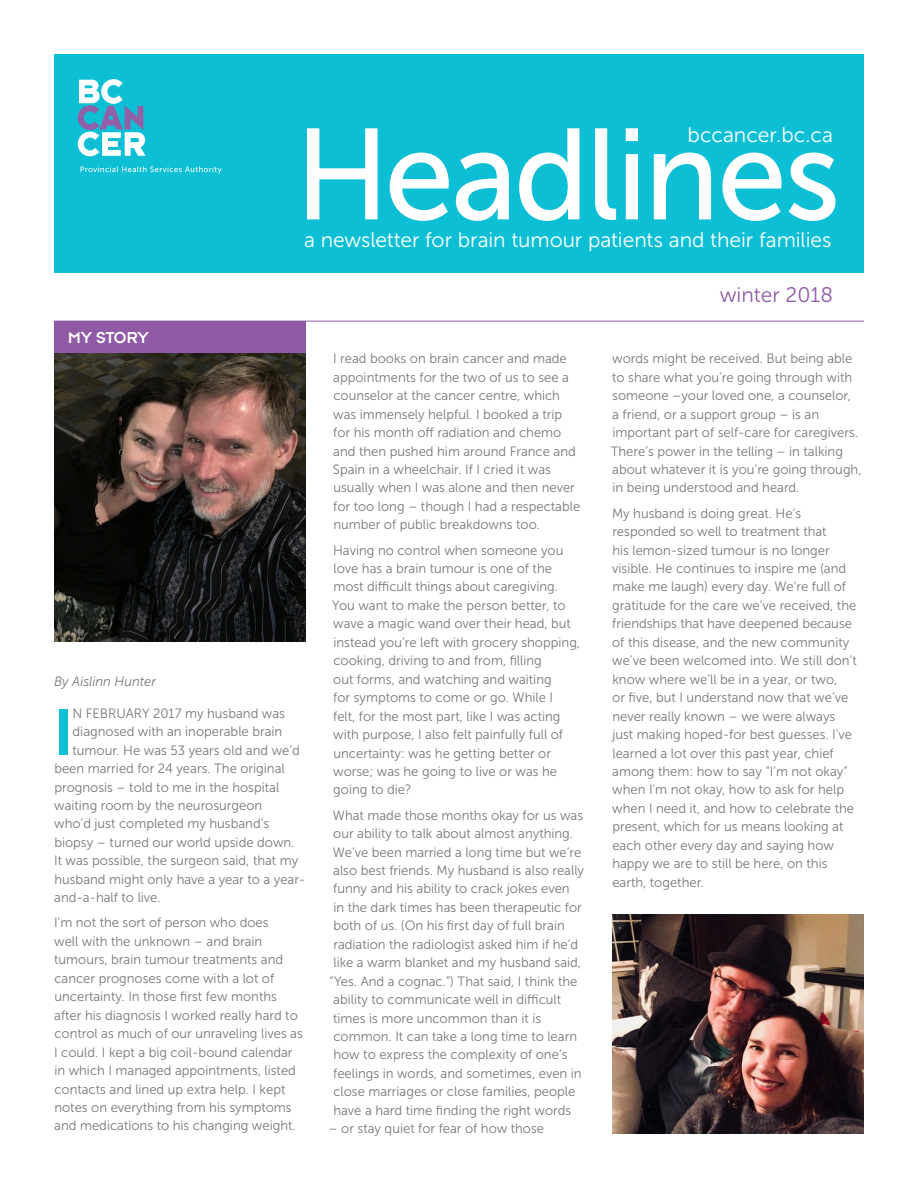
<style>
.page{position:relative;width:918px;height:1188px;background:#fff}
.page>*{position:absolute;margin:0;border:0;box-sizing:border-box;transform-origin:0 0}
.body_no_indent{font:129px "Museo Sans 500";letter-spacing:-.025em;color:#fff}
.body_no_indent-2{font:68.85px "Typeface Six Point Five OT";color:#0dbfd5}
.t1{font:21px "Museo Sans 300";letter-spacing:-.005em;color:#fff}
.t2{font:21px "Museo Sans 300";color:#905aa6}
.t3{font:16.5px "Typeface Six Point Five OT";letter-spacing:.005em;color:#fff}
.body_no_indent-3{font:13.5px/18.5px "Museo Sans 300";color:#77777a}
.body_no_indent-4{font:italic 13.5px "Museo Sans 300";color:#77777a}
</style>
<div class="page">
<div style="left:54px;top:54px;width:810px;height:218px;background:#0dbfd5"></div>
<svg style="left:80px;top:166px;width:142px;height:8px"></svg>
<svg style="left:78px;top:79px;width:68px;height:77px"></svg>
<img style="left:612px;top:915px;width:252px;height:219px">
<hr style="left:54px;top:321px;width:810px;height:1px;background:#905aa6">
<img style="left:54px;top:353px;width:252px;height:289px">
<div style="left:54px;top:321px;width:252px;height:32px;background:#905aa6"></div>
<p class="t1" style="left:688px;top:124px;width:147px">bccancer.bc.ca</p>
<p class="body_no_indent" style="left:295px;top:104px;width:547px">Headlines</p>
<p class="t1" style="left:304px;top:228px;width:529px">a newsletter for brain tumour patients and their families</p>
<p class="t3" style="left:68px;top:327px;width:82px">MY STORY</p>
<p class="body_no_indent-4" style="left:54px;top:674px;width:104px">By Aislinn Hunter</p>
<p class="body_no_indent-2" style="left:54px;top:691px;width:19px">I</p>
<p class="body_no_indent-3" style="left:72px;top:704px;width:214px">N FEBRUARY 2017 my husband was</p>
<p class="body_no_indent-3" style="left:73px;top:722px;width:211px">diagnosed with an inoperable brain</p>
<p class="body_no_indent-3" style="left:72px;top:741px;width:229px">tumour. He was 53 years old and we’d</p>
<p class="body_no_indent-3" style="left:54px;top:759px;width:232px">been married for 24 years. The original</p>
<p class="body_no_indent-3" style="left:54px;top:778px;width:226px">prognosis – told to me in the hospital</p>
<p class="body_no_indent-3" style="left:54px;top:796px;width:210px">waiting room by the neurosurgeon</p>
<p class="body_no_indent-3" style="left:54px;top:815px;width:217px">who’d just completed my husband’s</p>
<p class="body_no_indent-3" style="left:54px;top:833px;width:242px">biopsy – turned our world upside down.</p>
<p class="body_no_indent-3" style="left:54px;top:852px;width:246px">It was possible, the surgeon said, that my</p>
<p class="body_no_indent-3" style="left:54px;top:870px;width:252px">husband might only have a year to a year-</p>
<p class="body_no_indent-3" style="left:54px;top:889px;width:108px">and-a-half to live.</p>
<p class="body_no_indent-3" style="left:54px;top:914px;width:250px">I’m not the sort of person who does<br>well with the unknown – and brain tumours, brain tumour treatments and cancer prognoses come with a lot of uncertainty. In those first few months after his diagnosis I worked really hard to control as much of our unraveling lives as I could. I kept a big coil-bound calendar in which I managed appointments, listed contacts and lined up extra help. I kept notes on everything from his symptoms and medications to his changing weight.</p>
<p class="body_no_indent-3" style="left:333px;top:350px;width:249px">I read books on brain cancer and made appointments for the two of us to see a counselor at the cancer centre, which was immensely helpful. I booked a trip for his month off radiation and chemo and then pushed him around France and Spain in a wheelchair. If I cried it was usually when I was alone and then never for too long – though I had a respectable number of public breakdowns too.</p>
<p class="body_no_indent-3" style="left:332px;top:541px;width:249px">Having no control when someone you love has a brain tumour is one of the most difficult things about caregiving.<br>You want to make the person better, to wave a magic wand over their head, but instead you’re left with grocery shopping, cooking, driving to and from, filling<br>out forms, and watching and waiting<br>for symptoms to come or go. While I<br>felt, for the most part, like I was acting with purpose, I also felt painfully full of uncertainty: was he getting better or worse; was he going to live or was he going to die?</p>
<p class="body_no_indent-3" style="left:330px;top:806px;width:256px">What made those months okay for us was our ability to talk about almost anything.<br>We’ve been married a long time but we’re also best friends. My husband is also really funny and his ability to crack jokes even<br>in the dark times has been therapeutic for both of us. (On his first day of full brain radiation the radiologist asked him if he’d like a warm blanket and my husband said, “Yes. And a cognac.”) That said, I think the ability to communicate well in difficult times is more uncommon than it is common. It can take a long time to learn how to express the complexity of one’s feelings in words, and sometimes, even in close marriages or close families, people have a hard time finding the right words</p>
<p class="body_no_indent-3" style="left:328px;top:1120px;width:217px">– or stay quiet for fear of how those</p>
<p class="t2" style="left:720px;top:284px;width:115px">winter 2018</p>
<p class="body_no_indent-3" style="left:611px;top:350px;width:252px">words might be received. But being able to share what you’re going through with someone –your loved one, a counselor,<br>a friend, or a support group – is an important part of self-care for caregivers.<br>There’s power in the telling – in talking about whatever it is you’re going through, in being understood and heard.</p>
<p class="body_no_indent-3" style="left:612px;top:504px;width:246px">My husband is doing great. He’s responded so well to treatment that<br>his lemon-sized tumour is no longer visible. He continues to inspire me (and make me laugh) every day. We’re full of gratitude for the care we’ve received, the friendships that have deepened because of this disease, and the new community we’ve been welcomed into. We still don’t know where we’ll be in a year, or two,<br>or five, but I understand now that we’ve never really known – we were always just making hoped-for best guesses. I’ve learned a lot over this past year, chief among them: how to say “I’m not okay” when I’m not okay, how to ask for help when I need it, and how to celebrate the present, which for us means looking at each other every day and saying how happy we are to still be here, on this earth, together.</p>
</div>
